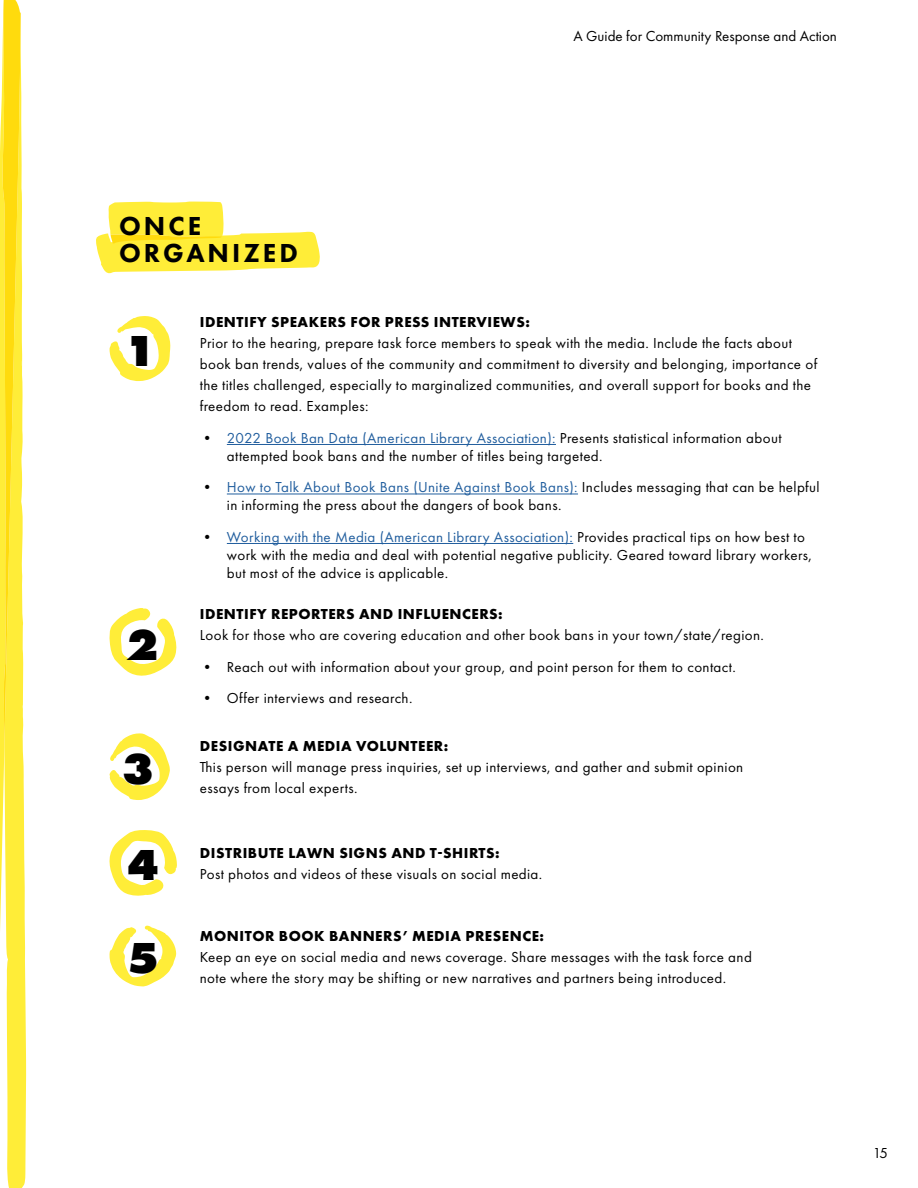
<style>
.page{position:relative;width:918px;height:1188px;background:#fff}
.page>*{position:absolute;margin:0;border:0;box-sizing:border-box;transform-origin:0 0}
.t1{font:800 45px "Futura PT";color:#000}
.t2{font:800 27px/27px "Futura PT";letter-spacing:.11em;color:#000}
.t3{font:15px/21px "Futura PT";letter-spacing:.025em;color:#000}
.t4{font:700 15px "Futura PT";letter-spacing:.035em;color:#000}
.t5{font:15px "Futura PT";color:#000}
.s1{color:#215e9e}
</style>
<div class="page">
<svg style="left:96px;top:202px;width:224px;height:71px"></svg>
<svg style="left:109px;top:316px;width:61px;height:65px"></svg>
<hr style="left:227px;top:444px;width:329px;height:1px;background:#215e9e">
<hr style="left:227px;top:494px;width:351px;height:1px;background:#215e9e">
<hr style="left:227px;top:543px;width:346px;height:1px;background:#215e9e">
<svg style="left:109px;top:608px;width:68px;height:68px"></svg>
<svg style="left:109px;top:926px;width:67px;height:61px"></svg>
<svg style="left:109px;top:733px;width:61px;height:67px"></svg>
<svg style="left:109px;top:830px;width:68px;height:66px"></svg>
<svg style="left:0;top:0;width:26px;height:1188px"></svg>
<p class="t5" style="left:573px;top:28px;width:265px">A Guide for Community Response and Action</p>
<h2 class="t2" style="left:119px;top:212px;width:180px">ONCE<br>ORGANIZED</h2>
<h1 class="t1" style="left:124px;top:322px;width:33px">1</h1>
<h1 class="t1" style="left:127px;top:616px;width:33px">2</h1>
<h1 class="t1" style="left:122px;top:740px;width:33px">3</h1>
<p class="t4" style="left:200px;top:313px;width:332px">IDENTIFY SPEAKERS FOR PRESS INTERVIEWS:</p>
<p class="t3" style="left:200px;top:333px;width:619px">Prior to the hearing, prepare task force members to speak with the media. Include the facts about book ban trends, values of the community and commitment to diversity and belonging, importance of the titles challenged, especially to marginalized communities, and overall support for books and the freedom to read. Examples:</p>
<p class="t3" style="left:227px;top:429px;width:556px;line-height:18px;text-indent:-27px">• <span class="s1">2022 Book Ban Data (American Library Association):</span> Presents statistical information about attempted book bans and the number of titles being targeted.</p>
<p class="t3" style="left:227px;top:478px;width:594px;line-height:18px;text-indent:-27px">• <span class="s1">How to Talk About Book Bans (Unite Against Book Bans):</span> Includes messaging that can be helpful in informing the press about the dangers of book bans.</p>
<p class="t3" style="left:227px;top:528px;width:587px;line-height:18px;text-indent:-27px">• <span class="s1">Working with the Media (American Library Association):</span> Provides practical tips on how best to work with the media and deal with potential negative publicity. Geared toward library workers, but most of the advice is applicable.</p>
<p class="t4" style="left:200px;top:605px;width:304px">IDENTIFY REPORTERS AND INFLUENCERS:</p>
<p class="t3" style="left:200px;top:625px;width:566px">Look for those who are covering education and other book bans in your town/state/region.</p>
<p class="t3" style="left:200px;top:656px;width:537px">• Reach out with information about your group, and point person for them to contact.</p>
<p class="t3" style="left:200px;top:688px;width:214px">• Offer interviews and research.</p>
<p class="t4" style="left:200px;top:737px;width:250px">DESIGNATE A MEDIA VOLUNTEER:</p>
<p class="t3" style="left:200px;top:757px;width:545px">This person will manage press inquiries, set up interviews, and gather and submit opinion essays from local experts.</p>
<h1 class="t1" style="left:127px;top:836px;width:33px">4</h1>
<p class="t4" style="left:200px;top:843px;width:301px">DISTRIBUTE LAWN SIGNS AND T-SHIRTS:</p>
<p class="t3" style="left:200px;top:863px;width:344px">Post photos and videos of these visuals on social media.</p>
<h1 class="t1" style="left:127px;top:929px;width:33px">5</h1>
<p class="t4" style="left:200px;top:926px;width:346px">MONITOR BOOK BANNERS’ MEDIA PRESENCE:</p>
<p class="t3" style="left:200px;top:946px;width:554px">Keep an eye on social media and news coverage. Share messages with the task force and</p>
<p class="t3" style="left:200px;top:967px;width:528px">note where the story may be shifting or new narratives and partners being introduced.</p>
<p class="t3" style="left:873px;top:1142px;width:17px">15</p>
</div>
